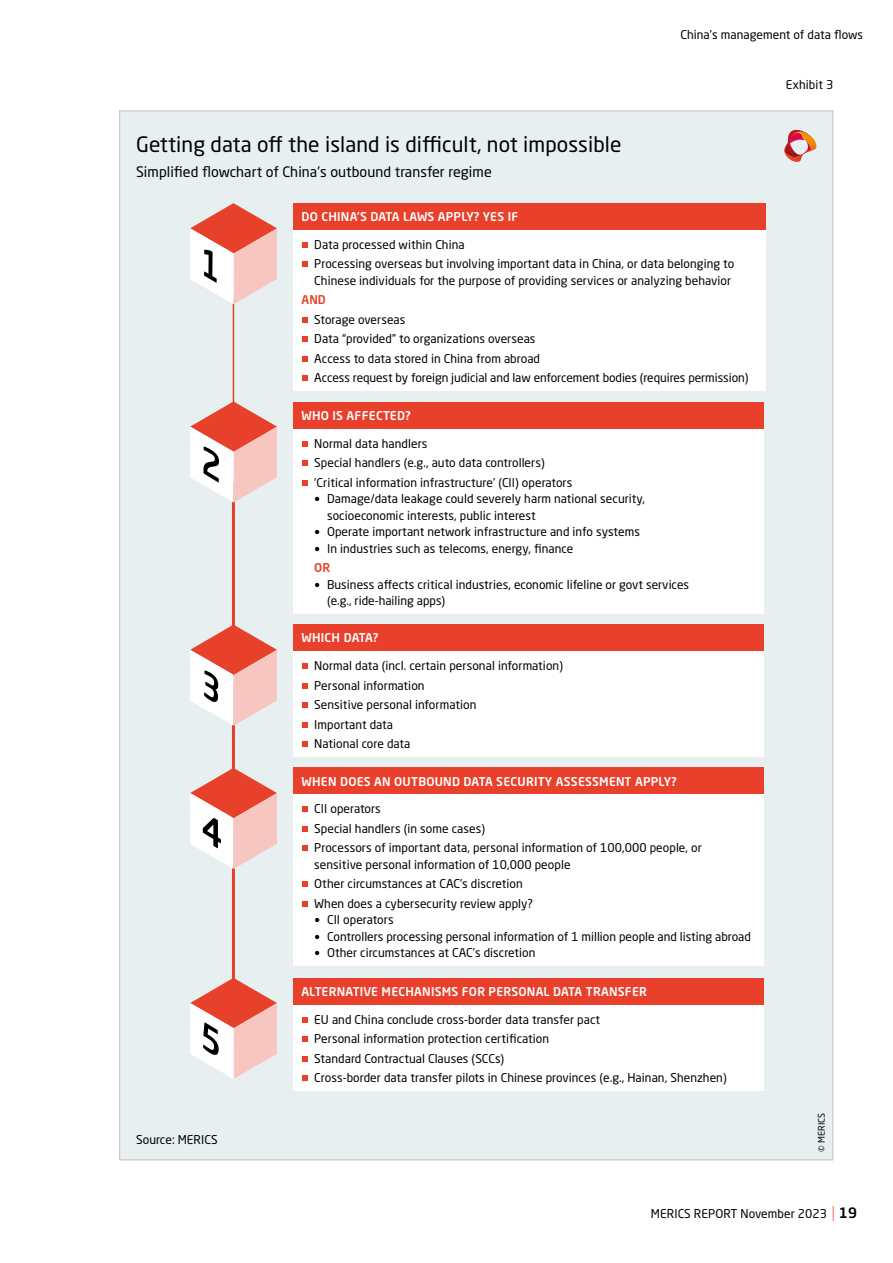
<style>
.page{position:relative;width:893px;height:1263px;background:#fff}
.page>*{position:absolute;margin:0;border:0;box-sizing:border-box;transform-origin:0 0}
.t1{font:21px "Neo Sans Pro";letter-spacing:.005em;color:#000}
.t2{font:14.25px "Neo Sans Pro";letter-spacing:.005em;color:#000}
.t3{font:12px/19.5px "Neo Sans Pro";letter-spacing:.005em;color:#000}
.t4{font:500 12px "Neo Sans Pro";letter-spacing:.02em;color:#fff}
.t5{font:500 12px "Neo Sans Pro";color:#e8412b}
.t6{font:9px "Neo Sans Pro";letter-spacing:.005em;color:#000}
.s1{font-family:"Meta Serif Pro"}
.s2{font-weight:500;color:#e8412b}
.s3{font-weight:300;font-size:16.5px;color:#e8412b}
.s4{font-weight:500;font-size:14.25px}
</style>
<div class="page">
<div style="left:119px;top:110px;width:714px;height:1050px;background:#e7eff1;border:1px solid #c6c6c6"></div>
<img style="left:812px;top:137px;width:5px;height:14px">
<svg style="left:784px;top:129px;width:28px;height:33px"></svg>
<hr style="left:233px;top:300px;width:1px;height:116px;background:#e8412b">
<hr style="left:232px;top:483px;width:3px;height:520px;background:#e8412b">
<div style="left:293px;top:229px;width:472px;height:162px;background:#fff"></div>
<svg style="left:302px;top:242px;width:5px;height:5px"></svg>
<svg style="left:302px;top:262px;width:5px;height:5px"></svg>
<svg style="left:302px;top:317px;width:5px;height:5px"></svg>
<svg style="left:302px;top:337px;width:5px;height:5px"></svg>
<svg style="left:302px;top:356px;width:5px;height:5px"></svg>
<svg style="left:302px;top:376px;width:5px;height:5px"></svg>
<div style="left:293px;top:203px;width:472px;height:26px;background:#e8402b"></div>
<svg style="left:190px;top:203px;width:87px;height:101px"></svg>
<div style="left:293px;top:428px;width:471px;height:185px;background:#fff"></div>
<svg style="left:302px;top:441px;width:5px;height:5px"></svg>
<svg style="left:302px;top:460px;width:5px;height:5px"></svg>
<svg style="left:302px;top:480px;width:5px;height:5px"></svg>
<div style="left:293px;top:402px;width:471px;height:26px;background:#e8402b"></div>
<svg style="left:190px;top:401px;width:87px;height:101px"></svg>
<div style="left:293px;top:651px;width:471px;height:106px;background:#fff"></div>
<svg style="left:302px;top:664px;width:5px;height:5px"></svg>
<svg style="left:302px;top:683px;width:5px;height:5px"></svg>
<svg style="left:302px;top:703px;width:5px;height:5px"></svg>
<svg style="left:302px;top:722px;width:5px;height:5px"></svg>
<svg style="left:302px;top:742px;width:5px;height:5px"></svg>
<div style="left:293px;top:625px;width:471px;height:26px;background:#e8402b"></div>
<svg style="left:190px;top:625px;width:87px;height:101px"></svg>
<div style="left:293px;top:794px;width:471px;height:172px;background:#fff"></div>
<svg style="left:302px;top:807px;width:5px;height:5px"></svg>
<svg style="left:302px;top:826px;width:5px;height:5px"></svg>
<svg style="left:302px;top:846px;width:5px;height:5px"></svg>
<svg style="left:302px;top:882px;width:5px;height:5px"></svg>
<svg style="left:302px;top:901px;width:5px;height:5px"></svg>
<div style="left:293px;top:768px;width:471px;height:26px;background:#e8402b"></div>
<svg style="left:190px;top:768px;width:87px;height:101px"></svg>
<div style="left:293px;top:1004px;width:471px;height:87px;background:#fff"></div>
<svg style="left:302px;top:1017px;width:5px;height:5px"></svg>
<svg style="left:302px;top:1036px;width:5px;height:6px"></svg>
<svg style="left:302px;top:1056px;width:5px;height:5px"></svg>
<svg style="left:302px;top:1075px;width:5px;height:6px"></svg>
<div style="left:293px;top:978px;width:471px;height:26px;background:#e8402b"></div>
<svg style="left:190px;top:978px;width:87px;height:101px"></svg>
<h1 class="t1" style="left:136px;top:131px;width:487px">Getting data off the island is difficult, not impossible</h1>
<p class="t2" style="left:136px;top:163px;width:357px">Simplified flowchart of China’s outbound transfer regime</p>
<p class="t4" style="left:302px;top:209px;width:218px">DO CHINA’S DATA LAWS APPLY? YES IF</p>
<p class="t3" style="left:680px;top:25px;width:184px">China’s management of data flows</p>
<p class="t3" style="left:786px;top:75px;width:49px">Exhibit 3</p>
<p class="t3" style="left:314px;top:234px;width:421px">Data processed within China<br>Processing overseas but involving important data in China, or data belonging to</p>
<p class="t3" style="left:314px;top:270px;width:418px">Chinese individuals for the purpose of providing services or analyzing behavior</p>
<p class="t5" style="left:302px;top:292px;width:26px">AND</p>
<p class="t3" style="left:314px;top:309px;width:436px">Storage overseas<br>Data “provided” to organizations overseas<br>Access to data stored in China from abroad<br>Access request by foreign judicial and law enforcement bodies (requires permission)</p>
<p class="t4" style="left:302px;top:408px;width:111px">WHO IS AFFECTED?</p>
<p class="t3" style="left:314px;top:433px;width:260px">Normal data handlers<br>Special handlers (e.g., auto data controllers) ‘Critical information infrastructure’ (CII) operators</p>
<p class="t3" style="left:327px;top:490px;width:320px;line-height:16.5px;text-indent:-13px"><span class="s1">•</span> Damage/data leakage could severely harm national security, socioeconomic interests, public interest</p>
<p class="t3" style="left:314px;top:522px;width:327px"><span class="s1">•</span> Operate important network infrastructure and info systems</p>
<p class="t3" style="left:314px;top:538px;width:261px"><span class="s1">•</span> In industries such as telecoms, energy, finance<br><span class="s2">OR</span></p>
<p class="t3" style="left:327px;top:576px;width:364px;line-height:16.5px;text-indent:-13px"><span class="s1">•</span> Business affects critical industries, economic lifeline or govt services (e.g., ride-hailing apps)</p>
<p class="t4" style="left:302px;top:630px;width:78px">WHICH DATA?</p>
<p class="t3" style="left:314px;top:656px;width:250px">Normal data (incl. certain personal information)<br>Personal information<br>Sensitive personal information<br>Important data<br>National core data</p>
<p class="t4" style="left:302px;top:773px;width:377px">WHEN DOES AN OUTBOUND DATA SECURITY ASSESSMENT APPLY?</p>
<p class="t3" style="left:314px;top:799px;width:389px">CII operators<br>Special handlers (in some cases)<br>Processors of important data, personal information of 100,000 people, or</p>
<p class="t3" style="left:314px;top:855px;width:258px">sensitive personal information of 10,000 people<br>Other circumstances at CAC’s discretion<br>When does a cybersecurity review apply?</p>
<p class="t3" style="left:314px;top:910px;width:81px"><span class="s1">•</span> CII operators</p>
<p class="t3" style="left:314px;top:927px;width:438px"><span class="s1">•</span> Controllers processing personal information of 1 million people and listing abroad</p>
<p class="t3" style="left:314px;top:943px;width:223px"><span class="s1">•</span> Other circumstances at CAC’s discretion</p>
<p class="t4" style="left:302px;top:984px;width:347px">ALTERNATIVE MECHANISMS FOR PERSONAL DATA TRANSFER</p>
<p class="t3" style="left:136px;top:1129px;width:83px">Source: MERICS</p>
<p class="t3" style="left:314px;top:1009px;width:414px">EU and China conclude cross-border data transfer pact<br>Personal information protection certification<br>Standard Contractual Clauses (SCCs)<br>Cross-border data transfer pilots in Chinese provinces (e.g., Hainan, Shenzhen)</p>
<p class="t6" style="left:816px;top:1152px;width:40px;rotate:-90deg">© MERICS</p>
<p class="t3" style="left:651px;top:1204px;width:208px">MERICS REPORT November 2023 <span class="s3">|</span> <span class="s4">19</span></p>
</div>
